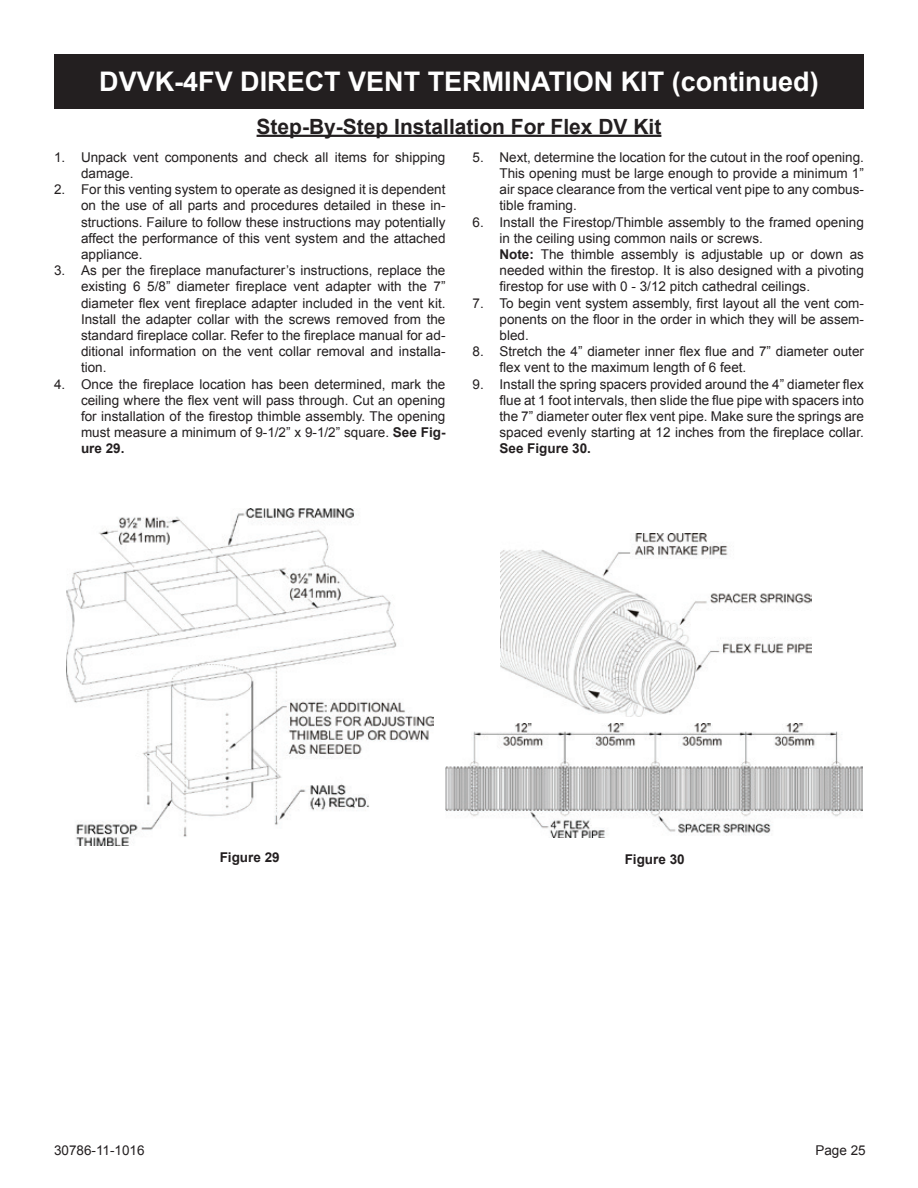
<style>
.page{position:relative;width:918px;height:1188px;background:#fff}
.page>*{position:absolute;margin:0;border:0;box-sizing:border-box;transform-origin:0 0}
.t1{font:700 27px "Arial";color:#fff}
.t2{font:700 21px "Arial";color:#231f20}
.t3{font:13.5px/16.2px "Arial";color:#231f20;text-align:justify}
.t4{font:700 13.5px "Arial";color:#231f20}
.s1{font-weight:700}
</style>
<div class="page">
<img style="left:67px;top:508px;width:366px;height:337px">
<img style="left:501px;top:534px;width:311px;height:182px">
<img style="left:446px;top:724px;width:417px;height:114px">
<hr style="left:257px;top:135px;width:404px;height:2px;background:#231f20">
<div style="left:54px;top:54px;width:810px;height:54px;background:#231f20"></div>
<h1 class="t1" style="left:99px;top:63px;width:178px">DVVK-4FV DIRECT</h1>
<h1 class="t1" style="left:348px;top:63px;width:19px">VENT</h1>
<h1 class="t1" style="left:428px;top:63px;width:19px">TER</h1>
<h1 class="t1" style="left:482px;top:63px;width:338px">MINATION KIT (continued)</h1>
<h2 class="t2" style="left:257px;top:112px;width:406px">Step-By-Step Installation For Flex DV Kit</h2>
<p class="t3" style="left:81px;top:149px;width:366px;text-indent:-27px">1. Unpack vent components and check all items for shipping damage.</p>
<p class="t3" style="left:81px;top:182px;width:366px;text-indent:-27px">2. For this venting system to operate as designed it is dependent on the use of all parts and procedures detailed in these in&shy;structions. Failure to follow these instructions may potentially affect the performance of this vent system and the attached appliance.</p>
<p class="t3" style="left:81px;top:263px;width:366px;text-indent:-27px">3. As per the fireplace manufacturer’s instructions, replace the existing 6 5/8” diameter fireplace vent adapter with the 7” diameter flex vent fireplace adapter included in the vent kit.<br>Install the adapter collar with the screws removed from the standard fireplace collar. Refer to the fireplace manual for ad&shy;ditional information on the vent collar removal and installa&shy;tion.</p>
<p class="t3" style="left:81px;top:376px;width:366px;text-indent:-27px">4. Once the fireplace location has been determined, mark the ceiling where the flex vent will pass through. Cut an opening for installation of the firestop thimble assembly. The opening must measure a minimum of 9-1/2” x 9-1/2” square. <span class="s1">See Fig&shy;ure 29.</span></p>
<p class="t3" style="left:500px;top:149px;width:366px;text-indent:-27px">5. Next, determine the location for the cutout in the roof opening.<br>This opening must be large enough to provide a minimum 1” air space clearance from the vertical vent pipe to any combus&shy;tible framing.</p>
<p class="t3" style="left:500px;top:214px;width:366px;text-align:left;text-indent:-27px">6. Install the Firestop/Thimble assembly to the framed opening in the ceiling using common nails or screws.<br><span class="s1">Note:</span> The thimble assembly is adjustable up or down as needed within the firestop. It is also designed with a pivoting firestop for use with 0 - 3/12 pitch cathedral ceilings.</p>
<p class="t3" style="left:500px;top:295px;width:366px;text-indent:-27px">7. To begin vent system assembly, first layout all the vent com&shy;ponents on the floor in the order in which they will be assem&shy;bled.</p>
<p class="t3" style="left:500px;top:344px;width:366px;text-indent:-27px">8. Stretch the 4” diameter inner flex flue and 7” diameter outer flex vent to the maximum length of 6 feet.</p>
<p class="t3" style="left:500px;top:376px;width:366px;text-indent:-27px">9. Install the spring spacers provided around the 4” diameter flex flue at 1 foot intervals, then slide the flue pipe with spacers into the 7” diameter outer flex vent pipe. Make sure the springs are spaced evenly starting at 12 inches from the fireplace collar.</p>
<p class="t4" style="left:500px;top:440px;width:93px">See Figure 30.</p>
<p class="t4" style="left:220px;top:849px;width:62px">Figure 29</p>
<p class="t4" style="left:625px;top:850px;width:62px">Figure 30</p>
<p class="t3" style="left:54px;top:1143px;width:92px">30786-11-1016</p>
<p class="t3" style="left:815px;top:1143px;width:52px">Page 25</p>
</div>
